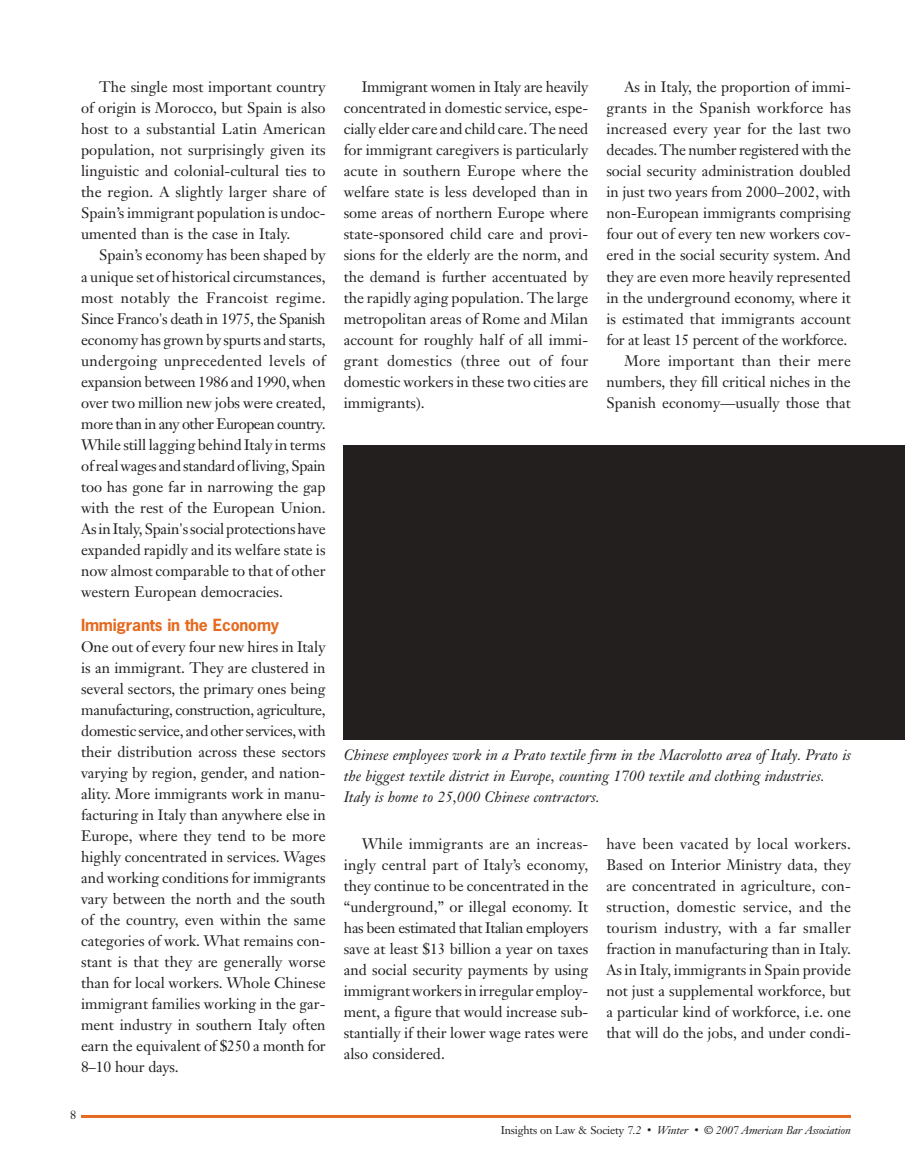
<style>
.page{position:relative;width:905px;height:1175px;background:#fff}
.page>*{position:absolute;margin:0;border:0;box-sizing:border-box;transform-origin:0 0}
.t1{font:700 15.75px "News Gothic";letter-spacing:-.015em;color:#e56a1f}
.t2{font:15px/21px "Janson Text";color:#231f1f;text-align:justify}
.t3{font:italic 15px/21px "Janson Text";color:#231f1f}
.t4{font:15px "Janson Text";letter-spacing:.02em;color:#231f1f}
.t5{font:15px "Janson Text";letter-spacing:-.02em;color:#231f1f}
.t6{font:15px "Janson Text";letter-spacing:-.03em;color:#231f1f}
.t7{font:15px "Janson Text";letter-spacing:-.035em;color:#231f1f}
.t8{font:12px "Janson Text";color:#231f1f}
.t9{font:italic 11.25px "Janson Text";letter-spacing:-.015em;color:#231f1f}
.s1{font-style:normal}
.s2{font-size:9px}
</style>
<div class="page">
<hr style="left:81px;top:1115px;width:769px;height:3px;background:#e56a1f">
<div style="left:344px;top:446px;width:560px;height:294px;background:#231f1f"></div>
<p class="t2" style="left:99px;top:78px;width:228px">The single most important country</p>
<p class="t2" style="left:81px;top:99px;width:246px">of origin is Morocco, but Spain is also</p>
<p class="t2" style="left:81px;top:120px;width:246px">host to a substantial Latin American</p>
<p class="t2" style="left:81px;top:141px;width:246px">population, not surprisingly given its</p>
<p class="t2" style="left:81px;top:162px;width:246px">linguistic and colonial-cultural ties to</p>
<p class="t2" style="left:81px;top:183px;width:246px">the region. A slightly larger share of</p>
<p class="t2" style="left:81px;top:204px;width:246px">Spain’s immigrant population is undoc-</p>
<p class="t2" style="left:81px;top:225px;width:211px">umented than is the case in Italy.</p>
<p class="t2" style="left:99px;top:246px;width:228px">Spain’s economy has been shaped by</p>
<p class="t2" style="left:81px;top:267px;width:246px">a unique set of historical circumstances,</p>
<p class="t4" style="left:81px;top:291px;width:246px">most notably the Francoist regime.</p>
<p class="t6" style="left:81px;top:312px;width:246px">Since Franco's death in 1975, the Spanish</p>
<p class="t2" style="left:81px;top:330px;width:246px">economy has grown by spurts and starts,</p>
<p class="t4" style="left:81px;top:354px;width:246px">undergoing unprecedented levels of</p>
<p class="t2" style="left:81px;top:372px;width:246px">expansion between 1986 and 1990, when</p>
<p class="t2" style="left:81px;top:393px;width:246px">over two million new jobs were created,</p>
<p class="t7" style="left:81px;top:417px;width:246px">more than in any other European country.</p>
<p class="t2" style="left:81px;top:435px;width:246px">While still lagging behind Italy in terms</p>
<p class="t5" style="left:81px;top:459px;width:246px">ofreal wages and standard of living, Spain</p>
<p class="t2" style="left:81px;top:477px;width:246px">too has gone far in narrowing the gap</p>
<p class="t2" style="left:81px;top:498px;width:246px">with the rest of the European Union.</p>
<p class="t2" style="left:81px;top:519px;width:246px">Asin Italy, Spain's social protections have</p>
<p class="t2" style="left:81px;top:540px;width:246px">expanded rapidly and its welfare state is</p>
<p class="t2" style="left:81px;top:561px;width:246px">now almost comparable to that of other</p>
<p class="t2" style="left:81px;top:582px;width:203px">western European democracies.</p>
<p class="t1" style="left:81px;top:619px;width:200px">Immigrants in the Economy</p>
<p class="t2" style="left:81px;top:638px;width:246px">One out of every four new hires in Italy is an immigrant. They are clustered in several sectors, the primary ones being manufacturing, construction, agriculture, domestic service, and other services, with their distribution across these sectors varying by region, gender, and nation&shy;ality. More immigrants work in manu&shy;facturing in Italy than anywhere else in Europe, where they tend to be more highly concentrated in services. Wages and working conditions for immigrants vary between the north and the south of the country, even within the same categories of work. What remains con&shy;stant is that they are generally worse than for local workers. Whole Chinese immigrant families working in the gar&shy;ment industry in southern Italy often earn the equivalent of $250 a month for 8–10 hour days.</p>
<p class="t8" style="left:70px;top:1110px;width:8px">8</p>
<p class="t2" style="left:344px;top:78px;width:246px;text-indent:18px">Immigrant women in Italy are heavily concentrated in domestic service, espe&shy;cially elder care and child care. The need for immigrant caregivers is particularly acute in southern Europe where the welfare state is less developed than in some areas of northern Europe where state-sponsored child care and provi&shy;sions for the elderly are the norm, and the demand is further accentuated by the rapidly aging population. The large metropolitan areas of Rome and Milan account for roughly half of all immi&shy;grant domestics (three out of four domestic workers in these two cities are immigrants).</p>
<p class="t2" style="left:606px;top:78px;width:246px;text-align:right">As in Italy, the proportion of immi&shy;grants in the Spanish workforce has increased every year for the last two decades. The number registered with the social security administration doubled in just two years from 2000–2002, with non-European immigrants comprising four out of every ten new workers cov&shy;ered in the social security system. And they are even more heavily represented in the underground economy, where it is estimated that immigrants account for at least 15 percent of the workforce.<br>More important than their mere numbers, they fill critical niches in the Spanish economy—usually those that</p>
<p class="t3" style="left:344px;top:745px;width:509px">Chinese employees work in a Prato textile firm in the Macrolotto area of Italy. Prato is the biggest textile district in Europe, counting 1700 textile and clothing industries.<br>Italy is home to 25,000 Chinese contractors.</p>
<p class="t2" style="left:344px;top:834px;width:246px;text-indent:18px">While immigrants are an increas&shy;ingly central part of Italy’s economy, they continue to be concentrated in the “underground,” or illegal economy. It has been estimated that Italian employers save at least $13 billion a year on taxes and social security payments by using immigrant workers in irregular employ&shy;ment, a figure that would increase sub&shy;stantially if their lower wage rates were also considered.</p>
<p class="t2" style="left:606px;top:834px;width:246px">have been vacated by local workers.<br>Based on Interior Ministry data, they are concentrated in agriculture, con&shy;struction, domestic service, and the tourism industry, with a far smaller fraction in manufacturing than in Italy.<br>As in Italy, immigrants in Spain provide not just a supplemental workforce, but a particular kind of workforce, i.e. one that will do the jobs, and under condi-</p>
<p class="t9" style="left:501px;top:1125px;width:351px"><span class="s1">Insights on Law &amp; Society</span> 7.2 <span class="s2">•</span> Winter <span class="s2">•</span> © 2007 American Bar Association</p>
</div>
